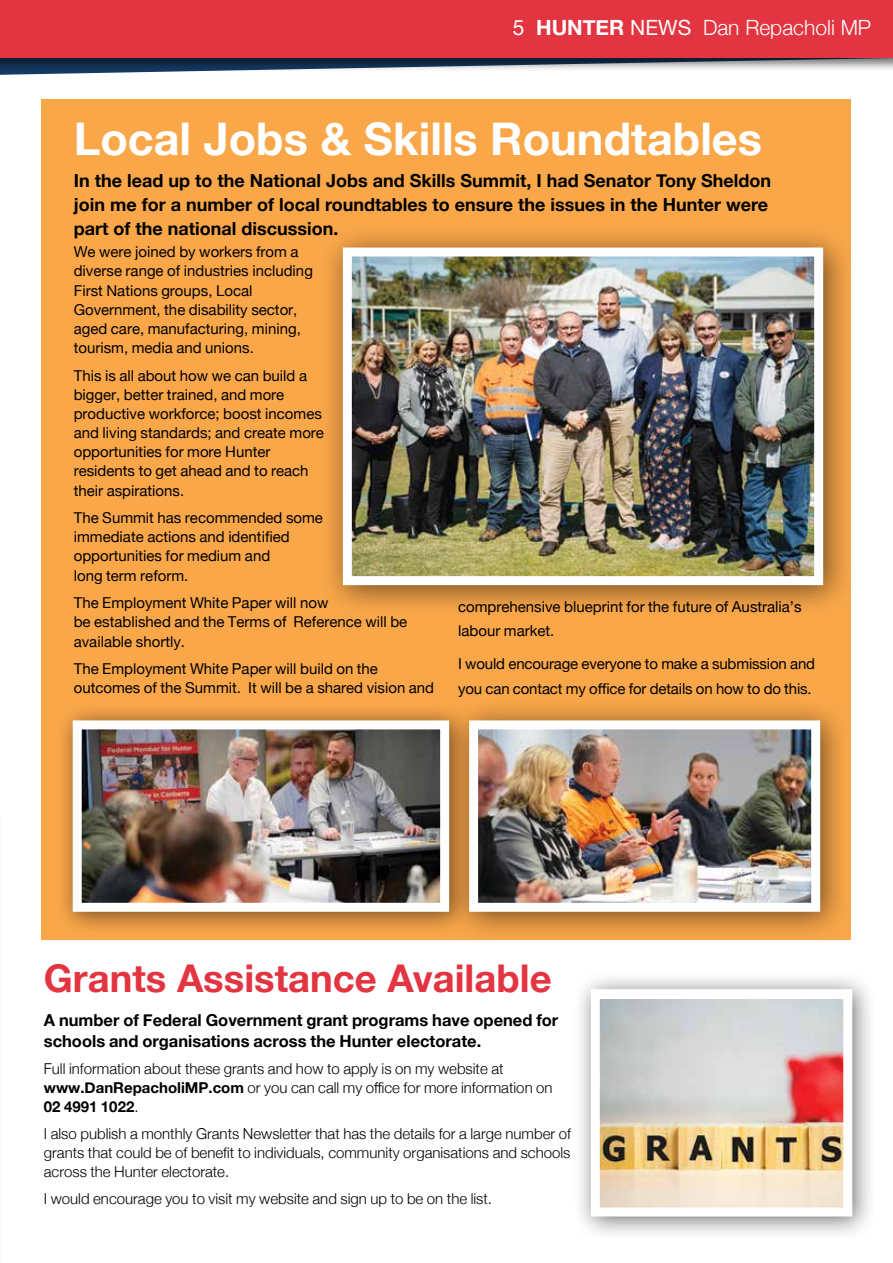
<style>
.page{position:relative;width:893px;height:1263px;background:#fff}
.page>*{position:absolute;margin:0;border:0;box-sizing:border-box;transform-origin:0 0}
.t1{font:700 45px "Helvetica Neue";color:#fff}
.t2{font:700 38.25px "Helvetica Neue";color:#e33541}
.t3{font:300 21px "Helvetica Neue";color:#fff}
.t4{font:700 18px/24px "Helvetica Neue";color:#000}
.t5{font:700 16.5px/21px "Helvetica Neue";color:#000}
.t6{font:15px/19.2px "Helvetica Neue";color:#000}
.t7{font:300 15px/18.8px "Helvetica Neue";color:#000}
.s1{font-weight:400}
.s2{font-weight:700}
</style>
<div class="page">
<svg style="left:0;top:72px;width:147px;height:3px"></svg>
<div style="left:41px;top:100px;width:809px;height:840px;background:#faa74a"></div>
<div style="left:319px;top:224px;width:535px;height:393px;background:#000;opacity:.55"></div>
<img style="left:353px;top:258px;width:460px;height:317px">
<div style="left:343px;top:248px;width:480px;height:337px;border:9px solid #fff"></div>
<div style="left:446px;top:698px;width:405px;height:244px;background:#000;opacity:.55"></div>
<img style="left:479px;top:730px;width:331px;height:172px">
<div style="left:469px;top:720px;width:351px;height:192px;border:9px solid #fff"></div>
<div style="left:55px;top:702px;width:419px;height:234px;background:#000;opacity:.55"></div>
<img style="left:83px;top:730px;width:356px;height:172px">
<div style="left:73px;top:720px;width:376px;height:192px;border:9px solid #fff"></div>
<div style="left:573px;top:971px;width:304px;height:270px;background:#000;opacity:.55"></div>
<img style="left:601px;top:999px;width:241px;height:207px">
<div style="left:591px;top:989px;width:261px;height:227px;border:9px solid #fff"></div>
<div style="left:0;top:0;width:893px;height:72px;background:#000;opacity:.55"></div>
<div style="left:0;top:0;width:893px;height:57px;background:#e33541"></div>
<h3 class="t3" style="left:513px;top:11px;width:360px"><span class="s1">5</span> <span class="s2">HUNTER</span> <span class="s1">NEWS</span> Dan Repacholi MP</h3>
<h1 class="t1" style="left:74px;top:104px;width:690px">Local Jobs &amp; Skills Roundtables</h1>
<p class="t4" style="left:74px;top:169px;width:699px">In the lead up to the National Jobs and Skills Summit, I had Senator Tony Sheldon join me for a number of local roundtables to ensure the issues in the Hunter were part of the national discussion.</p>
<p class="t6" style="left:74px;top:243px;width:241px">We were joined by workers from a diverse range of industries including<br>First Nations groups, Local<br>Government, the disability sector, aged care, manufacturing, mining, tourism, media and unions.</p>
<p class="t6" style="left:74px;top:367px;width:252px">This is all about how we can build a bigger, better trained, and more productive workforce; boost incomes and living standards; and create more opportunities for more Hunter residents to get ahead and to reach their aspirations.</p>
<p class="t6" style="left:74px;top:509px;width:251px">The Summit has recommended some immediate actions and identified opportunities for medium and<br>long term reform.</p>
<p class="t6" style="left:74px;top:594px;width:335px">The Employment White Paper will now<br>be established and the Terms of Reference will be available shortly.</p>
<p class="t6" style="left:74px;top:660px;width:362px">The Employment White Paper will build on the outcomes of the Summit. It will be a shared vision and</p>
<p class="t6" style="left:458px;top:595px;width:345px;line-height:24.3px">comprehensive blueprint for the future of Australia’s labour market.</p>
<p class="t6" style="left:458px;top:653px;width:358px;line-height:24.3px">I would encourage everyone to make a submission and you can contact my office for details on how to do this.</p>
<h2 class="t2" style="left:44px;top:949px;width:509px">Grants Assistance Available</h2>
<p class="t5" style="left:44px;top:1010px;width:516px">A number of Federal Government grant programs have opened for schools and organisations across the Hunter electorate.</p>
<p class="t7" style="left:44px;top:1058px;width:510px">Full information about these grants and how to apply is on my website at <span class="s2">www.DanRepacholiMP.com</span> or you can call my office for more information on<br><span class="s2">02 4991 1022</span>.</p>
<p class="t7" style="left:44px;top:1123px;width:529px;text-align:justify">I also publish a monthly Grants Newsletter that has the details for a large number of grants that could be of benefit to individuals, community organisations and schools across the Hunter electorate.</p>
<p class="t7" style="left:44px;top:1188px;width:450px">I would encourage you to visit my website and sign up to be on the list.</p>
</div>
